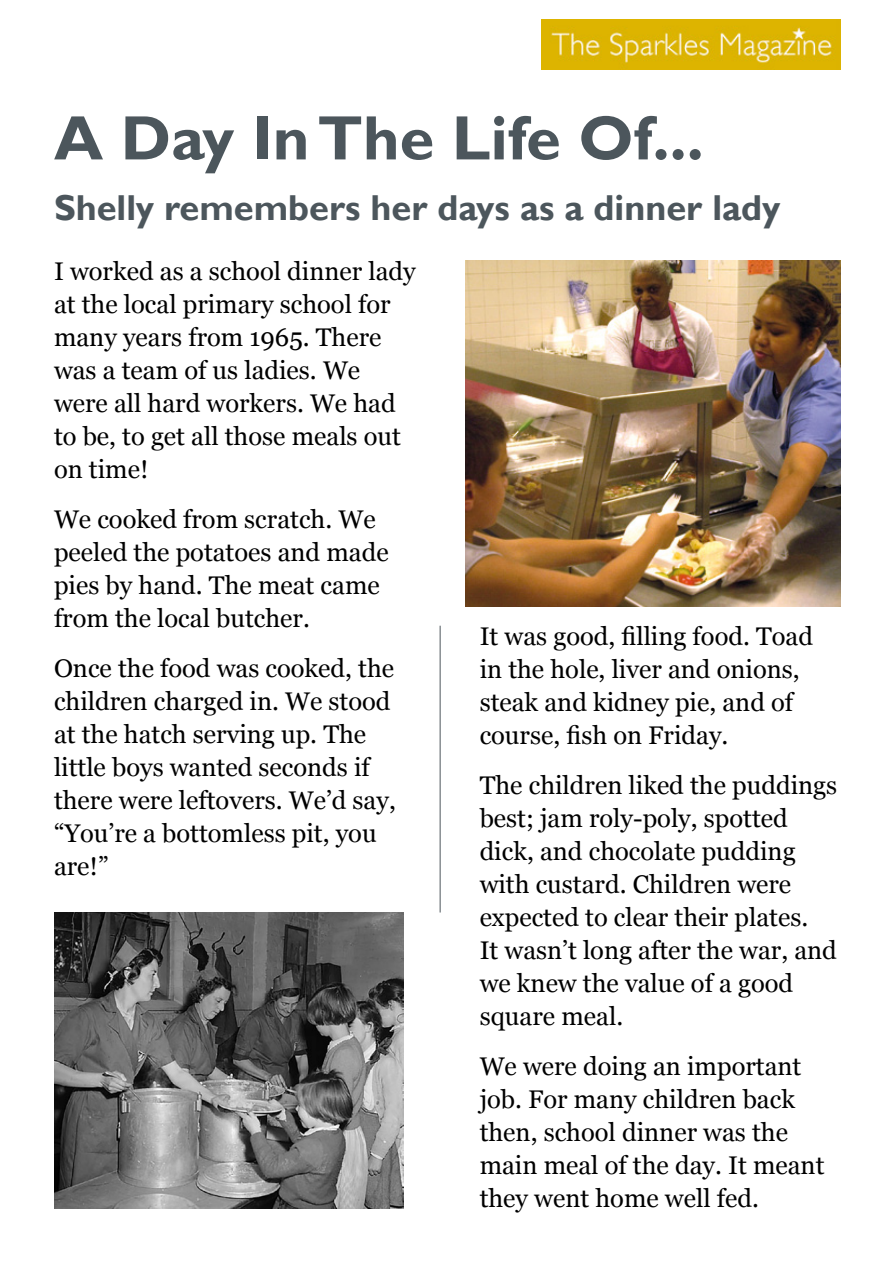
<style>
.page{position:relative;width:893px;height:1263px;background:#fff}
.page>*{position:absolute;margin:0;border:0;box-sizing:border-box;transform-origin:0 0}
.t1{font:700 63px "Gill Sans";color:#4c565c}
.t2{font:700 36px "Gill Sans";color:#4c565c}
.t3{font:25.5px/33px "Georgia";color:#000}
</style>
<div class="page">
<hr style="left:440px;top:626px;width:1px;height:286px;background:#4c565c">
<img style="left:465px;top:260px;width:375px;height:346px">
<img style="left:54px;top:912px;width:350px;height:297px">
<img style="left:542px;top:19px;width:298px;height:50px">
<h1 class="t1" style="left:54px;top:100px;width:651px">A Day In The Life Of...</h1>
<h2 class="t2" style="left:54px;top:187px;width:728px">Shelly remembers her days as a dinner lady</h2>
<p class="t3" style="left:54px;top:253px;width:363px">I worked as a school dinner lady at the local primary school for many years from 1965. There was a team of us ladies. We were all hard workers. We had to be, to get all those meals out on time!</p>
<p class="t3" style="left:54px;top:501px;width:336px">We cooked from scratch. We peeled the potatoes and made pies by hand. The meat came from the local butcher.</p>
<p class="t3" style="left:54px;top:650px;width:343px">Once the food was cooked, the children charged in. We stood at the hatch serving up. The little boys wanted seconds if there were leftovers. We’d say, “You’re a bottomless pit, you are!”</p>
<p class="t3" style="left:480px;top:619px;width:335px">It was good, filling food. Toad in the hole, liver and onions, steak and kidney pie, and of course, fish on Friday.</p>
<p class="t3" style="left:480px;top:768px;width:359px">The children liked the puddings best; jam roly-poly, spotted dick, and chocolate pudding with custard. Children were expected to clear their plates.<br>It wasn’t long after the war, and we knew the value of a good square meal.</p>
<p class="t3" style="left:480px;top:1049px;width:346px">We were doing an important job. For many children back then, school dinner was the main meal of the day. It meant they went home well fed.</p>
</div>
